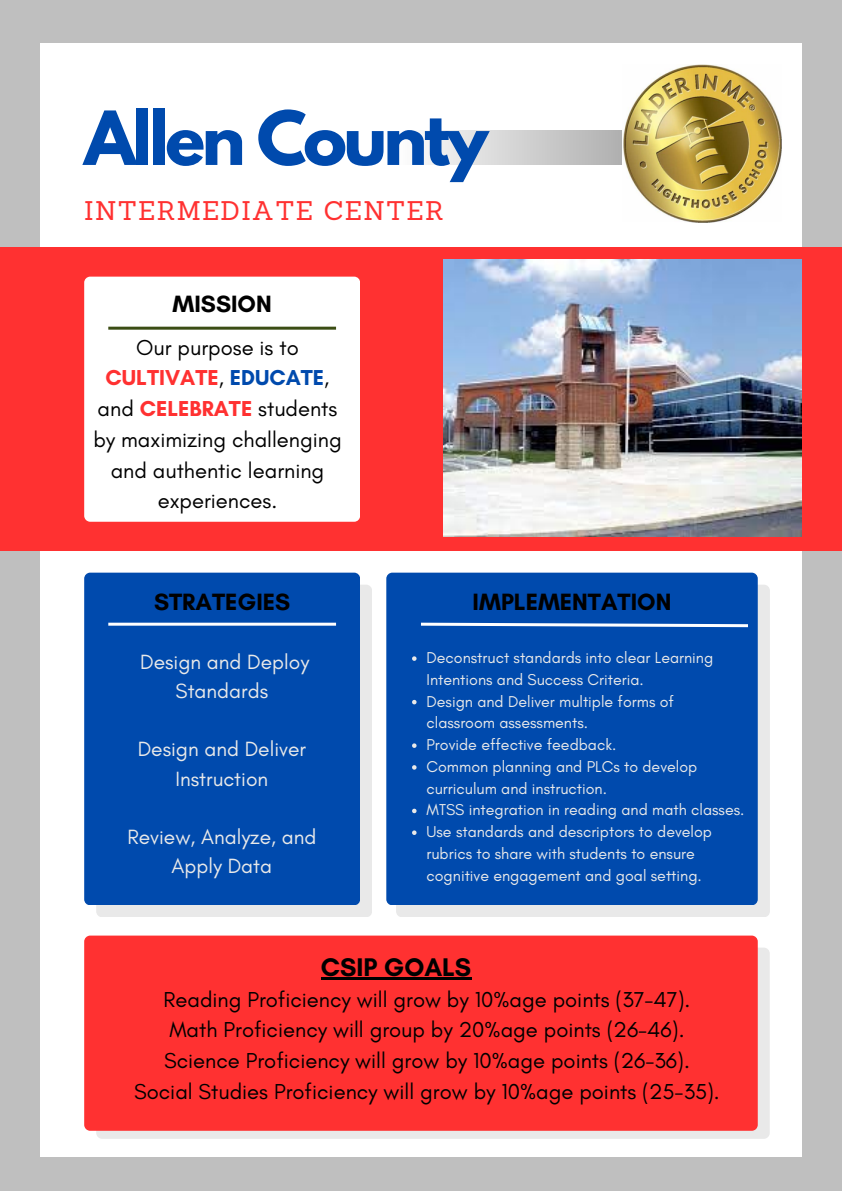
<style>
.page{position:relative;width:842px;height:1191px;background:#fff}
.page>*{position:absolute;margin:0;border:0;box-sizing:border-box;transform-origin:0 0}
.t1{font:700 66px "League Spartan";letter-spacing:-.05em;color:#004aad}
.t2{font:26.2px "Sanchez";letter-spacing:.05em;color:#ff3131}
.t3{font:700 26px "Glacial Indifference";color:#000}
.t4{font:700 24px "Glacial Indifference";color:#000}
.t5{font:22px/30.8px "Glacial Indifference";color:#000;text-align:center}
.t6{font:21px/29.2px "Glacial Indifference";color:#e9e9e9;text-align:center}
.t7{font:16px/21.8px "Glacial Indifference";color:#e9e9e9}
.s1{font-weight:700;color:#ff3131}
.s2{font-weight:700;color:#004aad}
</style>
<div class="page">
<div style="left:0;top:0;width:842px;height:1190px;background:#bfbfbf"></div>
<div style="left:40px;top:43px;width:762px;height:1113px;background:#fff"></div>
<div style="left:0;top:247px;width:842px;height:304px;background:#ff3131"></div>
<div style="left:84px;top:276px;width:276px;height:245px;background:#fff;border-radius:6px"></div>
<div style="left:96px;top:584px;width:276px;height:332px;background:#e9e9e9;border-radius:6px"></div>
<div style="left:84px;top:572px;width:276px;height:332px;background:#004aad;border-radius:6px"></div>
<div style="left:396px;top:584px;width:374px;height:333px;background:#e9e9e9;border-radius:6px"></div>
<div style="left:386px;top:572px;width:372px;height:333px;background:#004aad;border-radius:6px"></div>
<div style="left:96px;top:947px;width:674px;height:191px;background:#e9e9e9;border-radius:6px"></div>
<div style="left:84px;top:935px;width:674px;height:195px;background:#ff3131;border-radius:6px"></div>
<hr style="left:108px;top:326px;width:228px;height:3px;background:#3b4d14">
<hr style="left:108px;top:622px;width:228px;height:3px;background:#fff">
<svg style="left:421px;top:622px;width:327px;height:6px"></svg>
<svg style="left:425px;top:130px;width:197px;height:34px;background:#d1d1d1"></svg>
<img style="left:443px;top:260px;width:359px;height:276px">
<img style="left:623px;top:65px;width:159px;height:157px">
<svg style="left:412px;top:656px;width:5px;height:4px"></svg>
<svg style="left:412px;top:699px;width:5px;height:5px"></svg>
<svg style="left:412px;top:743px;width:5px;height:4px"></svg>
<svg style="left:412px;top:765px;width:5px;height:4px"></svg>
<svg style="left:412px;top:808px;width:5px;height:5px"></svg>
<svg style="left:412px;top:830px;width:5px;height:4px"></svg>
<hr style="left:321px;top:976px;width:150px;height:3px;background:#000">
<p class="t1" style="left:84px;top:105px;width:406px">Allen County</p>
<h2 class="t2" style="left:84px;top:193px;width:361px">INTERMEDIATE CENTER</h2>
<h3 class="t4" style="left:173px;top:289px;width:101px">MISSION</h3>
<h2 class="t5" style="left:93px;top:331px;width:250px">Our purpose is to<br><span class="s1">CULTIVATE</span>, <span class="s2">EDUCATE</span>, and <span class="s1">CELEBRATE</span> students by maximizing challenging and authentic learning experiences.</h2>
<h4 class="t4" style="left:154px;top:587px;width:138px">STRATEGIES</h4>
<h4 class="t4" style="left:473px;top:587px;width:200px">IMPLEMENTATION</h4>
<h2 class="t6" style="left:140px;top:646px;width:171px">Design and Deploy<br>Standards</h2>
<h4 class="t6" style="left:138px;top:734px;width:170px">Design and Deliver<br>Instruction</h4>
<p class="t6" style="left:127px;top:822px;width:191px">Review, Analyze, and<br>Apply Data</p>
<h4 class="t7" style="left:426px;top:646px;width:288px">Deconstruct standards into clear Learning<br>Intentions and Success Criteria.</h4>
<h2 class="t7" style="left:426px;top:690px;width:249px">Design and Deliver multiple forms of classroom assessments.</h2>
<p class="t7" style="left:426px;top:733px;width:191px">Provide effective feedback.</p>
<p class="t7" style="left:426px;top:755px;width:272px">Common planning and PLCs to develop curriculum and instruction.</p>
<p class="t7" style="left:426px;top:798px;width:319px">MTSS integration in reading and math classes.</p>
<p class="t7" style="left:426px;top:820px;width:287px">Use standards and descriptors to develop rubrics to share with students to ensure cognitive engagement and goal setting.</p>
<p class="t3" style="left:321px;top:950px;width:152px">CSIP GOALS</p>
<h4 class="t5" style="left:134px;top:983px;width:587px">Reading Proficiency will grow by 10%age points (37-47).<br>Math Proficiency will group by 20%age points (26-46).<br>Science Proficiency will grow by 10%age points (26-36).<br>Social Studies Proficiency will grow by 10%age points (25-35).</h4>
</div>
